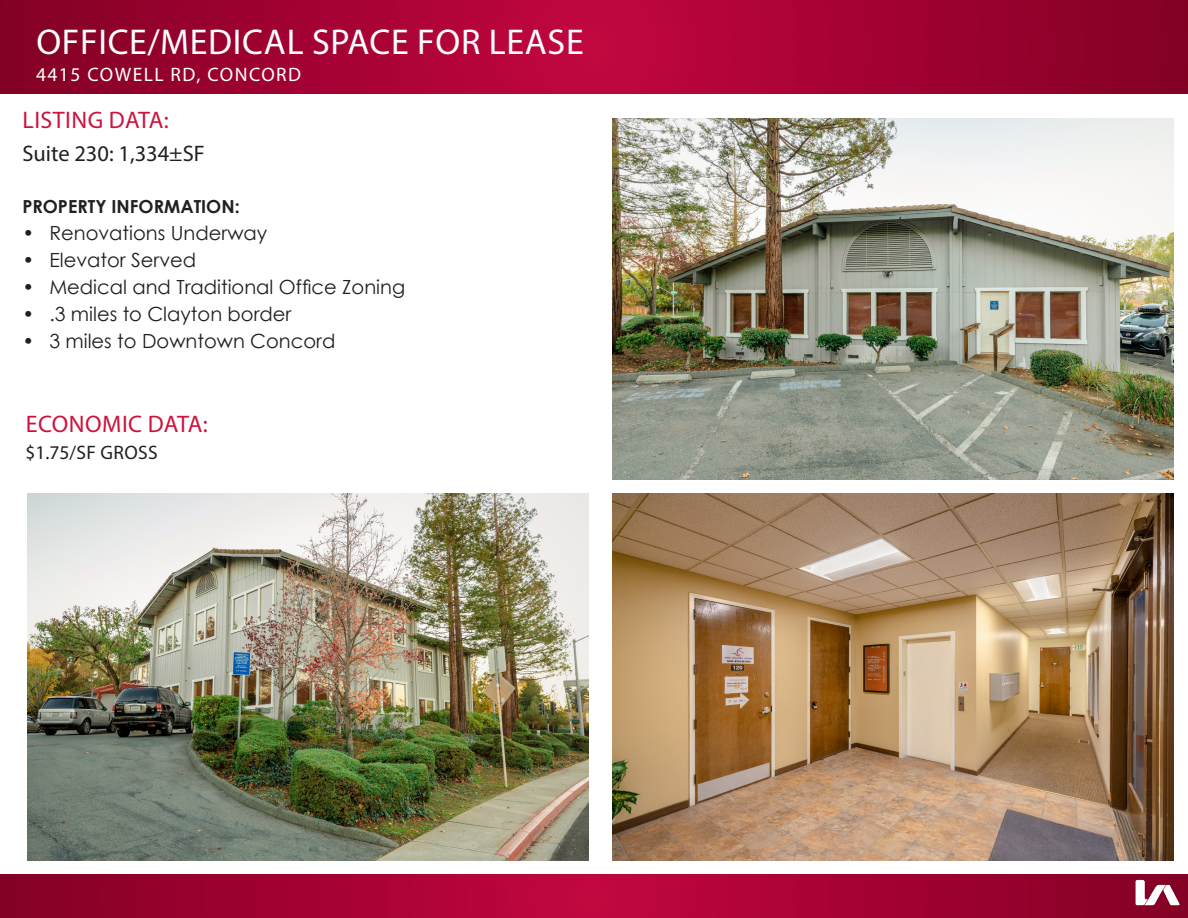
<style>
.page{position:relative;width:1188px;height:918px;background:#fff}
.page>*{position:absolute;margin:0;border:0;box-sizing:border-box;transform-origin:0 0}
.t1{font:36px "Myriad Pro";letter-spacing:.02em;color:#fff}
.Property_Name{font:24px "Myriad Pro";letter-spacing:.02em;color:#cd123d}
.Pa0{font:22.5px "Myriad Pro";color:#231f20}
.t2{font:19.5px "Century Gothic";color:#231f20}
.t3{font:19.5px "Myriad Pro";letter-spacing:.075em;color:#fff}
.Property_Name-2{font:19.5px "Myriad Pro";letter-spacing:.02em;color:#231f20}
.Default{font:700 18px "Century Gothic";color:#231f20}
</style>
<div class="page">
<svg style="left:0;top:875px;width:1188px;height:43px;background:#a30232"></svg>
<svg style="left:0;top:0;width:1188px;height:94px;background:#a20232"></svg>
<img style="left:1130px;top:874px;width:56px;height:44px">
<img style="left:612px;top:494px;width:562px;height:367px">
<img style="left:612px;top:118px;width:562px;height:361px">
<img style="left:27px;top:494px;width:562px;height:367px">
<h1 class="t1" style="left:36px;top:20px;width:549px">OFFICE/MEDICAL SPACE FOR LEASE</h1>
<p class="t3" style="left:36px;top:62px;width:267px">4415 COWELL RD, CONCORD</p>
<p class="Property_Name" style="left:23px;top:105px;width:148px">LISTING DATA:</p>
<p class="Pa0" style="left:22px;top:139px;width:184px">Suite 230: 1,334±SF</p>
<p class="Default" style="left:22px;top:193px;width:219px">PROPERTY INFORMATION:</p>
<p class="t2" style="left:22px;top:220px;width:246px">• Renovations Underway</p>
<p class="t2" style="left:22px;top:247px;width:175px">• Elevator Served</p>
<p class="t2" style="left:22px;top:274px;width:384px">• Medical and Traditional Office Zoning</p>
<p class="t2" style="left:22px;top:301px;width:271px">• .3 miles to Clayton border</p>
<p class="t2" style="left:22px;top:328px;width:315px">• 3 miles to Downtown Concord</p>
<p class="Property_Name" style="left:26px;top:409px;width:183px">ECONOMIC DATA:</p>
<p class="Property_Name-2" style="left:26px;top:440px;width:134px">$1.75/SF GROSS</p>
</div>
